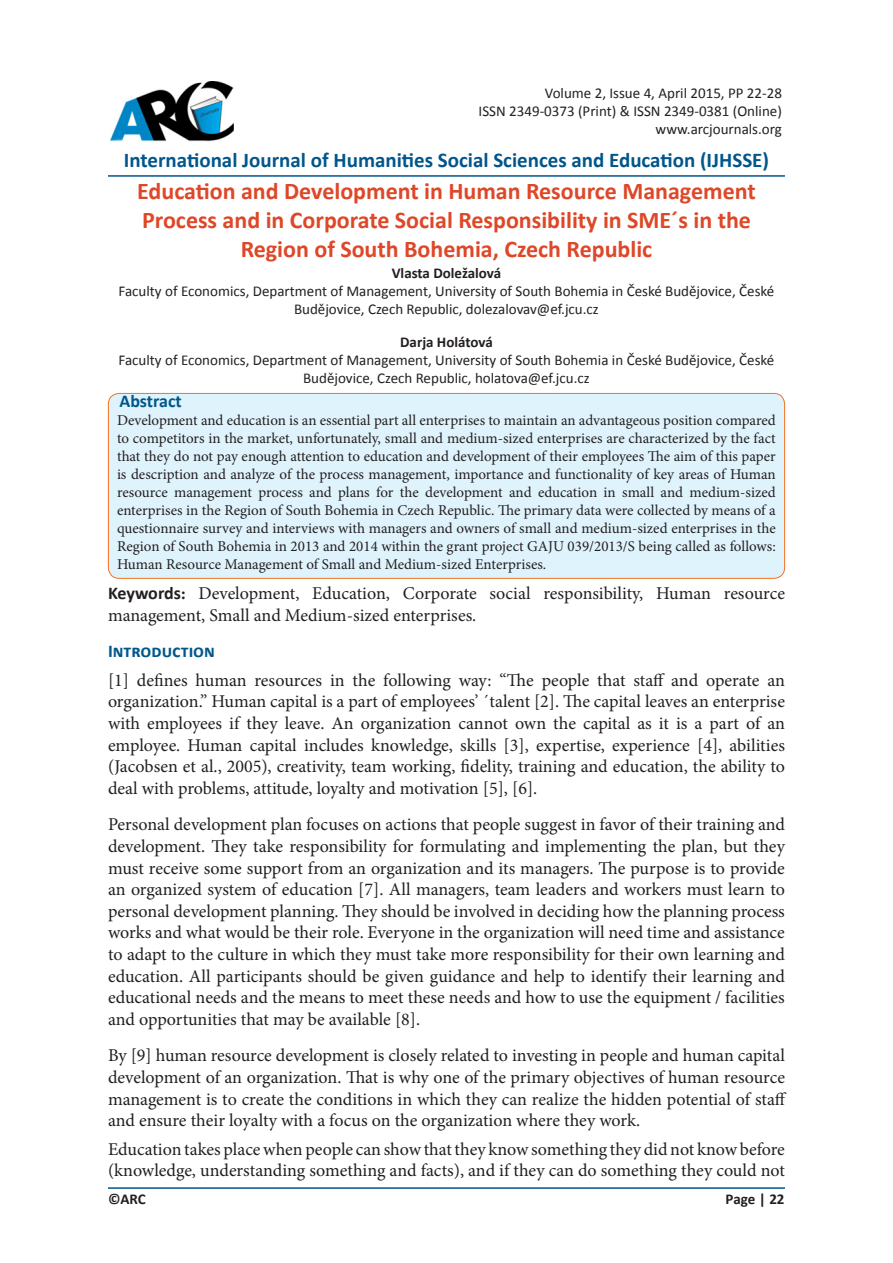
<style>
.page{position:relative;width:893px;height:1263px;background:#fff}
.page>*{position:absolute;margin:0;border:0;box-sizing:border-box;transform-origin:0 0}
.t1{font:700 24px/28.8px "Calibri";color:#de4727}
.t2{font:700 21px "Calibri";color:#00568b}
.t3{font:18px/21.6px "Minion Pro";color:#231f20;text-align:justify}
.t4{font:700 18px "Calibri";color:#00568b}
.t5{font:15px/18px "Minion Pro";color:#231f20;text-align:justify}
.No_Spacing{font:15px/18px "Calibri";color:#231f20;text-align:center}
.No_Spacing-2{font:700 15px "Calibri";color:#231f20}
.s1{font-family:"Calibri";font-weight:700}
.s2{font-weight:700}
</style>
<div class="page">
<hr style="left:108px;top:1187px;width:677px;height:2px;background:#00568b">
<div style="left:108px;top:393px;width:677px;height:185px;background:#dff3fc;border-radius:11px"></div>
<div style="left:108px;top:393px;width:677px;height:186px;border:1px solid #f37123;border-radius:11px"></div>
<hr style="left:108px;top:175px;width:677px;height:2px;background:#00568b">
<img style="left:111px;top:81px;width:123px;height:61px">
<p class="No_Spacing" style="left:545px;top:84px;width:239px">Volume 2, Issue 4, April 2015, PP 22-28</p>
<p class="No_Spacing" style="left:479px;top:102px;width:305px">ISSN 2349-0373 (Print) &amp; ISSN 2349-0381 (Online)</p>
<p class="No_Spacing" style="left:655px;top:120px;width:128px">www.arcjournals.org</p>
<p class="t2" style="left:124px;top:147px;width:647px">International Journal of Humanities Social Sciences and Education (IJHSSE)</p>
<p class="t1" style="left:137px;top:177px;width:620px">Education and Development in Human Resource Management<br>Process and in Corporate Social Responsibility in SME´s in the</p>
<p class="t1" style="left:241px;top:235px;width:413px">Region of South Bohemia, Czech Republic</p>
<p class="No_Spacing-2" style="left:392px;top:263px;width:111px">Vlasta Doležalová</p>
<p class="No_Spacing" style="left:119px;top:282px;width:657px">Faculty of Economics, Department of Management, University of South Bohemia in České Budějovice, České<br>Budějovice, Czech Republic, dolezalovav@ef.jcu.cz</p>
<p class="No_Spacing-2" style="left:400px;top:332px;width:94px">Darja Holátová</p>
<p class="No_Spacing" style="left:119px;top:351px;width:657px">Faculty of Economics, Department of Management, University of South Bohemia in České Budějovice, České<br>Budějovice, Czech Republic, holatova@ef.jcu.cz</p>
<p class="t4" style="left:119px;top:390px;width:64px">Abstract</p>
<p class="t5" style="left:117px;top:412px;width:660px">Development and education is an essential part all enterprises to maintain an advantageous position compared to competitors in the market, unfortunately, small and medium-sized enterprises are characterized by the fact that they do not pay enough attention to education and development of their employees The aim of this paper is description and analyze of the process management, importance and functionality of key areas of Human resource management process and plans for the development and education in small and medium-sized enterprises in the Region of South Bohemia in Czech Republic. The primary data were collected by means of a questionnaire survey and interviews with managers and owners of small and medium-sized enterprises in the Region of South Bohemia in 2013 and 2014 within the grant project GAJU 039/2013/S being called as follows:<br>Human Resource Management of Small and Medium-sized Enterprises.</p>
<p class="t3" style="left:108px;top:583px;width:678px"><span class="s1">Keywords</span><span class="s2">:</span> Development, Education, Corporate social responsibility, Human resource management, Small and Medium-sized enterprises.</p>
<p class="t4" style="left:108px;top:640px;width:108px">Introduction</p>
<p class="t3" style="left:108px;top:669px;width:678px">[1] defines human resources in the following way: “The people that staff and operate an organization.” Human capital is a part of employees’ ´talent [2]. The capital leaves an enterprise with employees if they leave. An organization cannot own the capital as it is a part of an employee. Human capital includes knowledge, skills [3], expertise, experience [4], abilities (Jacobsen et al., 2005), creativity, team working, fidelity, training and education, the ability to deal with problems, attitude, loyalty and motivation [5], [6].</p>
<p class="t3" style="left:108px;top:814px;width:678px">Personal development plan focuses on actions that people suggest in favor of their training and development. They take responsibility for formulating and implementing the plan, but they must receive some support from an organization and its managers. The purpose is to provide an organized system of education [7]. All managers, team leaders and workers must learn to personal development planning. They should be involved in deciding how the planning process works and what would be their role. Everyone in the organization will need time and assistance to adapt to the culture in which they must take more responsibility for their own learning and education. All participants should be given guidance and help to identify their learning and educational needs and the means to meet these needs and how to use the equipment / facilities and opportunities that may be available [8].</p>
<p class="t3" style="left:108px;top:1045px;width:680px">By [9] human resource development is closely related to investing in people and human capital development of an organization. That is why one of the primary objectives of human resource management is to create the conditions in which they can realize the hidden potential of staff and ensure their loyalty with a focus on the organization where they work.</p>
<p class="t3" style="left:108px;top:1138px;width:678px">Education takes place when people can show that they know something they did not know before (knowledge, understanding something and facts), and if they can do something they could not</p>
<p class="No_Spacing-2" style="left:108px;top:1189px;width:39px">©ARC</p>
<p class="No_Spacing-2" style="left:726px;top:1189px;width:60px">Page | 22</p>
</div>
